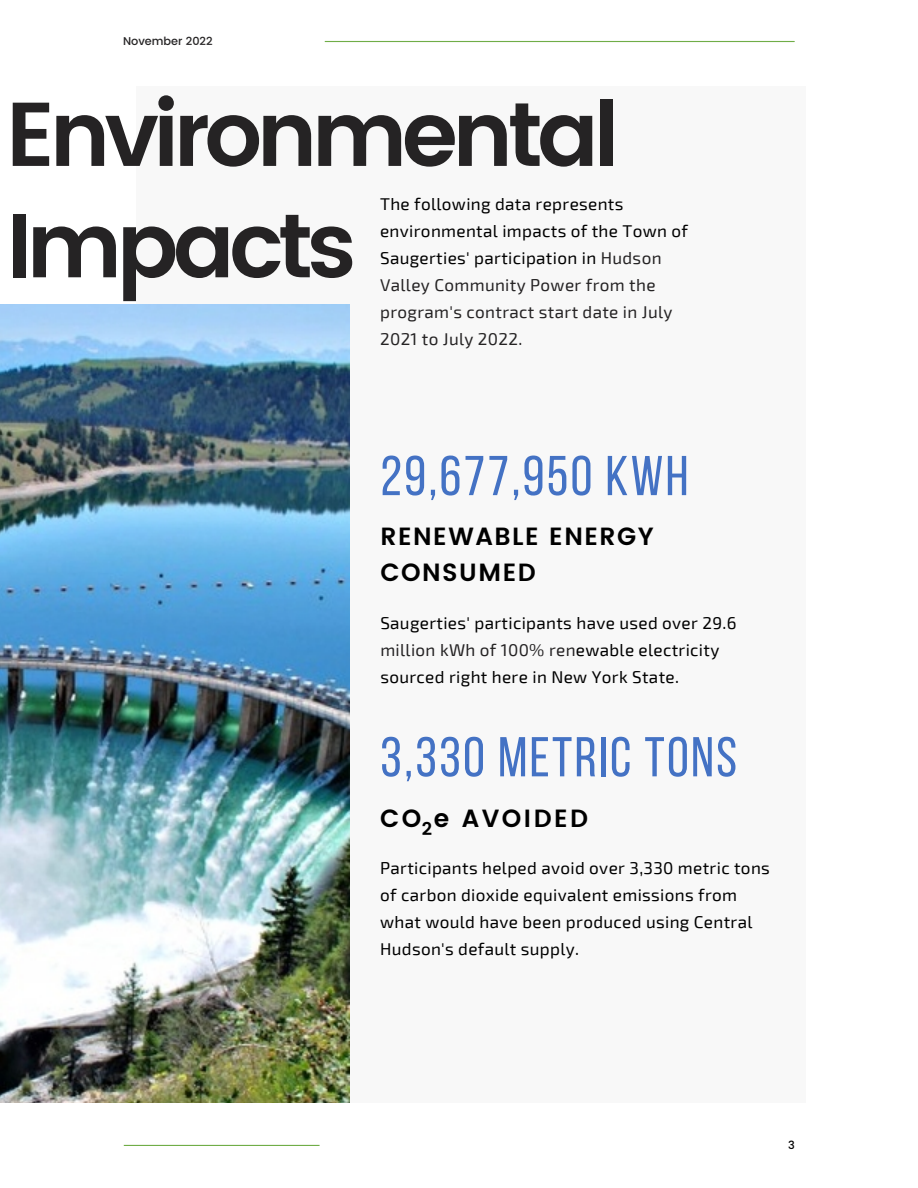
<style>
.page{position:relative;width:918px;height:1188px;background:#fff}
.page>*{position:absolute;margin:0;border:0;box-sizing:border-box;transform-origin:0 0}
.t1{font:600 90.45px/111.3px "Poppins";letter-spacing:-.065em;color:#252324}
.t2{font:55.95px "Bebas Neue";letter-spacing:.04em;color:#4472c4}
.t3{font:600 24.9px/36px "Poppins";letter-spacing:.06em;color:#000}
.t4{font:600 24.9px "Poppins";letter-spacing:.1em;color:#000}
.t5{font:17.1px/27px "Exo 2";letter-spacing:.02em;color:#000}
.t6{font:500 11.25px "Poppins";color:#252324}
.t7{font:500 11.25px "Poppins";color:#000}
.s1{color:#252324}
</style>
<div class="page">
<div style="left:136px;top:86px;width:670px;height:1017px;background:#f8f8f8"></div>
<hr style="left:124px;top:1145px;width:196px;height:1px;background:#70ad47">
<hr style="left:325px;top:41px;width:469px;height:1px;background:#70ad47">
<img style="left:0;top:304px;width:350px;height:799px">
<p class="t6" style="left:123px;top:34px;width:91px">November 2022</p>
<h1 class="t1" style="left:6px;top:79px;width:615px">Environmental<br>Impacts</h1>
<p class="t5" style="left:380px;top:190px;width:309px">The following data represents environmental impacts of the Town of<br>Saugerties' participation in <span class="s1">Hudson<br>Valley Community Power from the program's contract start date in July<br>2021 to July 2022.</span></p>
<h2 class="t2" style="left:380px;top:453px;width:310px">29,677,950 KWH</h2>
<h3 class="t3" style="left:380px;top:519px;width:275px">RENEWABLE ENERGY<br>CONSUMED</h3>
<p class="t5" style="left:380px;top:608px;width:358px">Saugerties' participants have used over 29.6 <span class="s1">million kWh of 100% ren</span>ewable electricity sourced right here in New York State.</p>
<h2 class="t2" style="left:380px;top:734px;width:358px">3,330 METRIC TONS</h2>
<h3 class="t4" style="left:380px;top:803px;width:210px">CO<sub>2</sub>e AVOIDED</h3>
<p class="t5" style="left:380px;top:854px;width:391px">Participants helped avoid over 3,330 metric tons of carbon dioxide equivalent emissions from what would have been produced using Central Hudson's default supply.</p>
<p class="t7" style="left:788px;top:1138px;width:8px">3</p>
</div>
